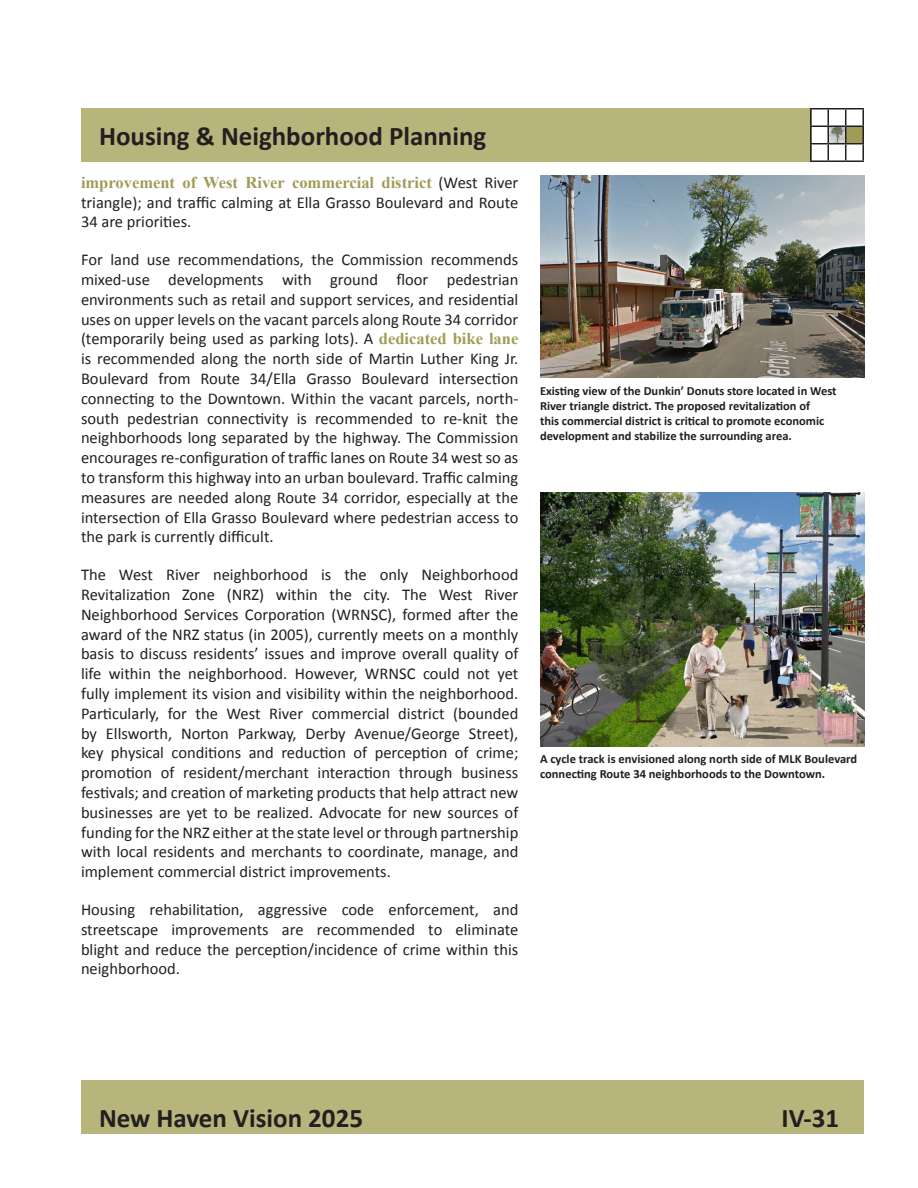
<style>
.page{position:relative;width:918px;height:1188px;background:#fff}
.page>*{position:absolute;margin:0;border:0;box-sizing:border-box;transform-origin:0 0}
.t1{font:700 27px "Calibri";color:#231f20}
.Body_text{font:16.5px/19.8px "Calibri";color:#231f20;text-align:justify}
.Figure{font:700 12.6px/15px "Calibri";color:#231f20}
.s1{font-family:"Times New Roman";font-weight:700;color:#9f9c58}
</style>
<div class="page">
<div style="left:81px;top:108px;width:731px;height:54px;background:#b7b47c"></div>
<svg style="left:810px;top:108px;width:54px;height:54px"></svg>
<div style="left:81px;top:1080px;width:783px;height:54px;background:#b7b47c"></div>
<img style="left:829px;top:127px;width:16px;height:16px">
<img style="left:540px;top:492px;width:324px;height:255px">
<img style="left:540px;top:176px;width:324px;height:201px">
<h1 class="t1" style="left:99px;top:117px;width:389px">Housing &amp; Neighborhood Planning</h1>
<p class="Body_text" style="left:81px;top:172px;width:439px"><span class="s1">improvement of West River commercial district</span> (West River triangle); and traffic calming at Ella Grasso Boulevard and Route 34 are priorities.</p>
<p class="Body_text" style="left:81px;top:249px;width:439px">For land use recommendations, the Commission recommends mixed-use developments with ground floor pedestrian environments such as retail and support services, and residential uses on upper levels on the vacant parcels along Route 34 corridor (temporarily being used as parking lots). A <span class="s1">dedicated bike lane </span>is recommended along the north side of Martin Luther King Jr.<br>Boulevard from Route 34/Ella Grasso Boulevard intersection connecting to the Downtown. Within the vacant parcels, north&shy;south pedestrian connectivity is recommended to re-knit the neighborhoods long separated by the highway. The Commission encourages re-configuration of traffic lanes on Route 34 west so as to transform this highway into an urban boulevard. Traffic calming measures are needed along Route 34 corridor, especially at the intersection of Ella Grasso Boulevard where pedestrian access to the park is currently difficult.</p>
<p class="Body_text" style="left:81px;top:564px;width:439px">The West River neighborhood is the only Neighborhood Revitalization Zone (NRZ) within the city. The West River Neighborhood Services Corporation (WRNSC), formed after the award of the NRZ status (in 2005), currently meets on a monthly basis to discuss residents’ issues and improve overall quality of life within the neighborhood. However, WRNSC could not yet fully implement its vision and visibility within the neighborhood.<br>Particularly, for the West River commercial district (bounded by Ellsworth, Norton Parkway, Derby Avenue/George Street), key physical conditions and reduction of perception of crime; promotion of resident/merchant interaction through business festivals; and creation of marketing products that help attract new businesses are yet to be realized. Advocate for new sources of funding for the NRZ either at the state level or through partnership with local residents and merchants to coordinate, manage, and implement commercial district improvements.</p>
<p class="Body_text" style="left:81px;top:899px;width:439px">Housing rehabilitation, aggressive code enforcement, and streetscape improvements are recommended to eliminate blight and reduce the perception/incidence of crime within this neighborhood.</p>
<p class="Figure" style="left:540px;top:383px;width:298px">Existing view of the Dunkin’ Donuts store located in West River triangle district. The proposed revitalization of<br>this commercial district is critical to promote economic development and stabilize the surrounding area.</p>
<p class="Figure" style="left:540px;top:750px;width:319px">A cycle track is envisioned along north side of MLK Boulevard connecting Route 34 neighborhoods to the Downtown.</p>
<h1 class="t1" style="left:99px;top:1099px;width:266px">New Haven Vision 2025</h1>
<h1 class="t1" style="left:782px;top:1099px;width:59px">IV-31</h1>
</div>
